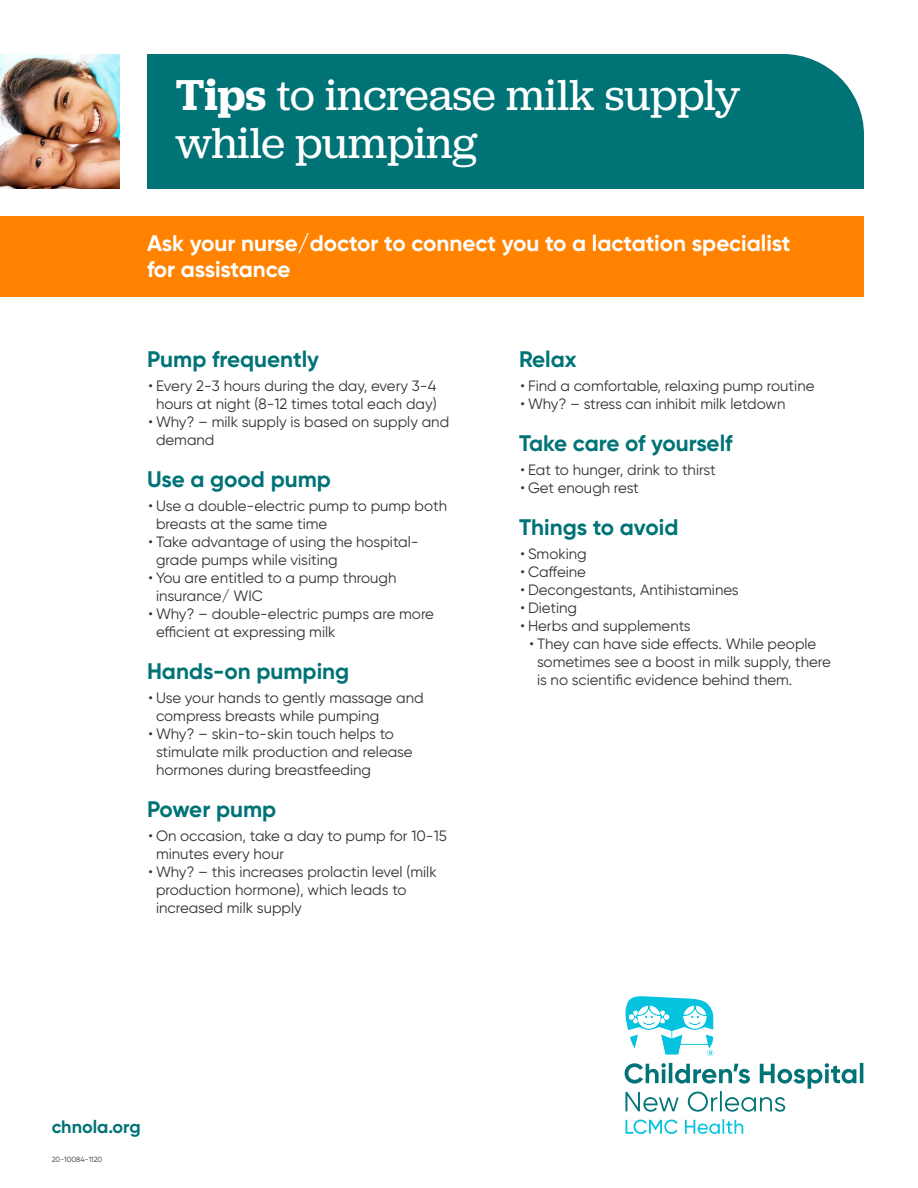
<style>
.page{position:relative;width:918px;height:1188px;background:#fff}
.page>*{position:absolute;margin:0;border:0;box-sizing:border-box;transform-origin:0 0}
.t1{font:45px/48px "Jubilat";letter-spacing:-.005em;color:#fff}
.t2{font:700 22.5px "Gilroy";color:#007377}
.t3{font:700 22.5px/25.5px "Gilroy";letter-spacing:-.005em;color:#fff}
.t4{font:700 18px "Gilroy";color:#007377}
.t5{font:15px/18px "Gilroy";color:#333}
.t6{font:7.5px "Gilroy";color:#333}
.s1{font-weight:600}
</style>
<div class="page">
<div style="left:0;top:216px;width:864px;height:81px;background:#ff8200"></div>
<img style="left:0;top:54px;width:120px;height:135px">
<div style="left:147px;top:54px;width:717px;height:135px;background:#007377"></div>
<svg style="left:625px;top:1119px;width:118px;height:15px"></svg>
<svg style="left:625px;top:1063px;width:238px;height:49px"></svg>
<svg style="left:625px;top:996px;width:89px;height:60px"></svg>
<h1 class="t1" style="left:176px;top:69px;width:566px"><span class="s1">Tips</span> to increase milk supply while pumping</h1>
<h2 class="t3" style="left:147px;top:231px;width:645px">Ask your nurse/doctor to connect you to a lactation specialist for assistance</h2>
<h2 class="t2" style="left:147px;top:345px;width:174px">Pump frequently</h2>
<p class="t5" style="left:148px;top:376px;width:290px;text-align:center">• Every 2-3 hours during the day, every 3-4 hours at night (8-12 times total each day)</p>
<p class="t5" style="left:156px;top:412px;width:295px;text-indent:-8px">• Why? – milk supply is based on supply and demand</p>
<h2 class="t2" style="left:147px;top:465px;width:186px">Use a good pump</h2>
<p class="t5" style="left:156px;top:496px;width:293px;text-indent:-8px">• Use a double-electric pump to pump both breasts at the same time</p>
<p class="t5" style="left:156px;top:532px;width:264px;text-indent:-8px">• Take advantage of using the hospital&shy;grade pumps while visiting</p>
<p class="t5" style="left:156px;top:568px;width:242px;text-indent:-8px">• You are entitled to a pump through insurance/ WIC</p>
<p class="t5" style="left:156px;top:604px;width:280px;text-indent:-8px">• Why? – double-electric pumps are more efficient at expressing milk</p>
<h2 class="t2" style="left:147px;top:657px;width:204px">Hands-on pumping</h2>
<p class="t5" style="left:156px;top:688px;width:269px;text-indent:-8px">• Use your hands to gently massage and compress breasts while pumping</p>
<p class="t5" style="left:156px;top:724px;width:258px;text-indent:-8px">• Why? – skin-to-skin touch helps to stimulate milk production and release hormones during breastfeeding</p>
<h2 class="t2" style="left:147px;top:795px;width:131px">Power pump</h2>
<p class="t5" style="left:156px;top:826px;width:292px;text-indent:-8px">• On occasion, take a day to pump for 10-15 minutes every hour</p>
<p class="t5" style="left:156px;top:862px;width:282px;text-indent:-8px">• Why? – this increases prolactin level (milk production hormone), which leads to increased milk supply</p>
<h2 class="t2" style="left:519px;top:345px;width:59px">Relax</h2>
<p class="t5" style="left:520px;top:376px;width:295px">• Find a comfortable, relaxing pump routine</p>
<p class="t5" style="left:520px;top:394px;width:266px">• Why? – stress can inhibit milk letdown</p>
<h2 class="t2" style="left:519px;top:429px;width:215px">Take care of yourself</h2>
<p class="t5" style="left:520px;top:460px;width:197px">• Eat to hunger, drink to thirst</p>
<p class="t5" style="left:520px;top:478px;width:120px">• Get enough rest</p>
<h2 class="t2" style="left:519px;top:513px;width:161px">Things to avoid</h2>
<p class="t5" style="left:520px;top:544px;width:68px">• Smoking</p>
<p class="t5" style="left:520px;top:562px;width:67px">• Caffeine</p>
<p class="t5" style="left:520px;top:580px;width:220px">• Decongestants, Antihistamines</p>
<p class="t5" style="left:520px;top:598px;width:58px">• Dieting</p>
<p class="t5" style="left:520px;top:616px;width:172px">• Herbs and supplements</p>
<p class="t5" style="left:537px;top:634px;width:295px;text-indent:-8px">• They can have side effects. While people sometimes see a boost in milk supply, there is no scientific evidence behind them.</p>
<p class="t4" style="left:52px;top:1115px;width:90px">chnola.org</p>
<p class="t6" style="left:52px;top:1155px;width:52px">20-10084-1120</p>
</div>
